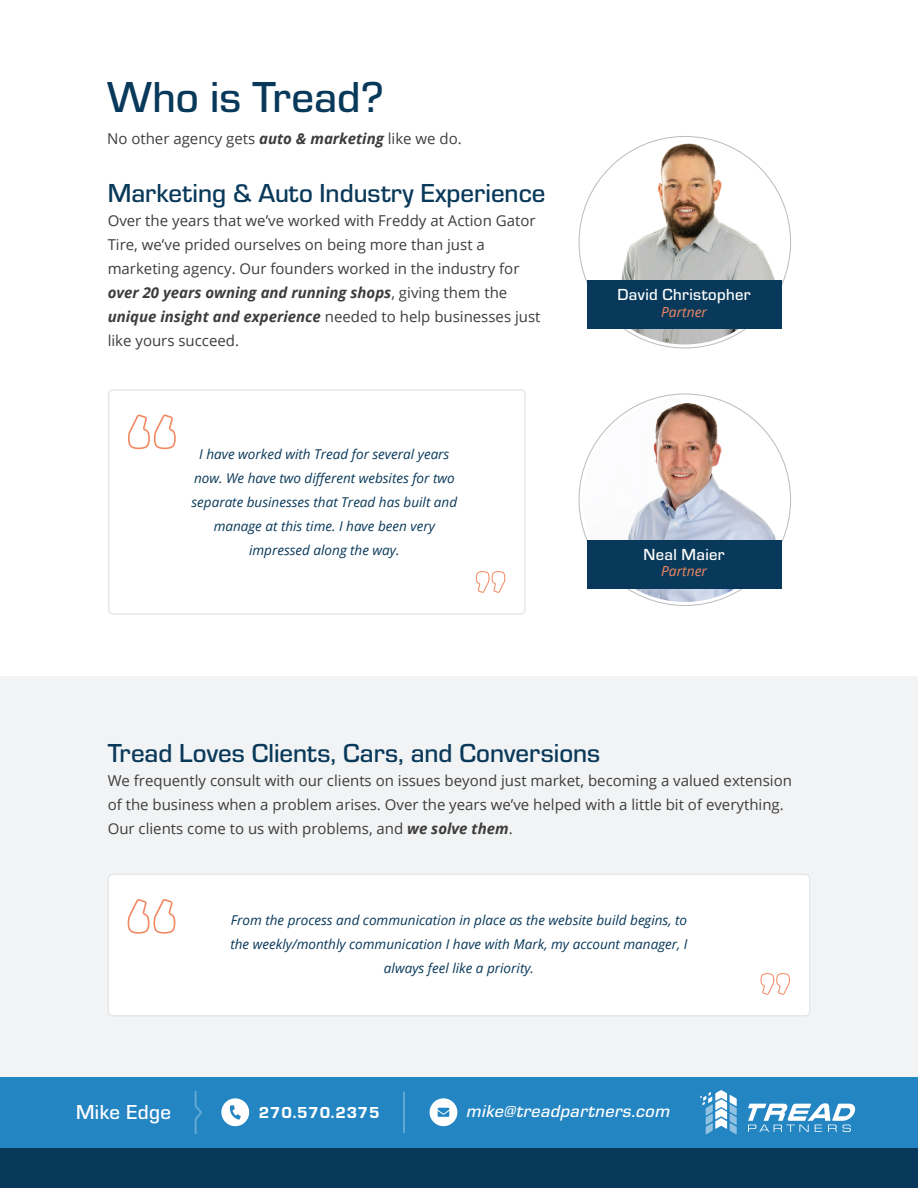
<style>
.page{position:relative;width:918px;height:1188px;background:#fff}
.page>*{position:absolute;margin:0;border:0;box-sizing:border-box;transform-origin:0 0}
.t1{font:500 45px "Eurostile";color:#09395a}
.t2{font:500 27px "Eurostile";color:#09395a}
.t3{font:500 21px "Eurostile";letter-spacing:.02em;color:#fff}
.t4{font:18px "Eurostile Med Ita";letter-spacing:.03em;color:#fff}
.t5{font:500 16.65px "Eurostile";letter-spacing:.02em;color:#fff}
.t6{font:16.5px "Eurostile Hea";letter-spacing:.05em;color:#fff}
.t7{font:15px/24px "Open Sans";color:#3d3d3c}
.t8{font:italic 13.8px "Open Sans";color:#f38760}
.t9{font:italic 13.5px/24px "Open Sans";color:#09395a;text-align:center}
.s1{font-weight:700;font-style:italic}
</style>
<div class="page">
<div style="left:0;top:1143px;width:918px;height:45px;background:#09395a"></div>
<div style="left:0;top:1077px;width:918px;height:70px;background:#2485c3"></div>
<svg style="left:195px;top:1091px;width:7px;height:43px"></svg>
<hr style="left:403px;top:1092px;width:2px;height:40px;background:#fff">
<div style="left:221px;top:1098px;width:28px;height:28px;background:#fff;border-radius:50%"></div>
<svg style="left:230px;top:1105px;width:11px;height:15px"></svg>
<div style="left:430px;top:1098px;width:27px;height:28px;background:#fff;border-radius:50%"></div>
<svg style="left:438px;top:1108px;width:11px;height:9px"></svg>
<div style="left:0;top:677px;width:918px;height:400px;background:#f2f3f4"></div>
<img style="left:583px;top:140px;width:204px;height:204px;border-radius:102px">
<div style="left:587px;top:280px;width:194px;height:49px;background:#09395a"></div>
<img style="left:583px;top:397px;width:204px;height:205px;border-radius:102px">
<div style="left:587px;top:540px;width:194px;height:49px;background:#09395a"></div>
<div style="left:108px;top:389px;width:418px;height:226px;border:2px solid #e6e7e9;border-radius:4px"></div>
<svg style="left:128px;top:415px;width:48px;height:34px"></svg>
<svg style="left:476px;top:571px;width:29px;height:22px"></svg>
<svg style="left:748px;top:1103px;width:107px;height:29px"></svg>
<svg style="left:700px;top:1090px;width:37px;height:44px"></svg>
<div style="left:108px;top:874px;width:702px;height:142px;background:#fff;border-radius:4px"></div>
<div style="left:108px;top:874px;width:702px;height:143px;border:2px solid #e6e7e9;border-radius:4px"></div>
<svg style="left:128px;top:899px;width:47px;height:35px"></svg>
<svg style="left:761px;top:973px;width:29px;height:22px"></svg>
<h1 class="t1" style="left:107px;top:67px;width:279px">Who is Tread?</h1>
<p class="t7" style="left:107px;top:126px;width:356px">No other agency gets <span class="s1">auto &amp; marketing</span> like we do.</p>
<h2 class="t2" style="left:108px;top:175px;width:439px">Marketing &amp; Auto Industry Experience</h2>
<p class="t7" style="left:108px;top:208px;width:434px">Over the years that we’ve worked with Freddy at Action Gator Tire, we’ve prided ourselves on being more than just a marketing agency. Our founders worked in the industry for <span class="s1">over 20 years owning and running shops</span>, giving them the <span class="s1">unique insight and experience</span> needed to help businesses just like yours succeed.</p>
<p class="t9" style="left:192px;top:441px;width:267px">I have worked with Tread for several years now. We have two different websites for two separate businesses that Tread has built and manage at this time. I have been very impressed along the way.</p>
<p class="t5" style="left:618px;top:283px;width:134px">David Christopher</p>
<p class="t8" style="left:661px;top:302px;width:47px">Partner</p>
<p class="t5" style="left:644px;top:543px;width:82px">Neal Maier</p>
<p class="t8" style="left:661px;top:562px;width:47px">Partner</p>
<h2 class="t2" style="left:108px;top:735px;width:494px">Tread Loves Clients, Cars, and Conversions</h2>
<p class="t7" style="left:108px;top:769px;width:686px">We frequently consult with our clients on issues beyond just market, becoming a valued extension of the business when a problem arises. Over the years we’ve helped with a little bit of everything.<br>Our clients come to us with problems, and <span class="s1">we solve them</span>.</p>
<p class="t9" style="left:230px;top:908px;width:459px">From the process and communication in place as the website build begins, to the weekly/monthly communication I have with Mark, my account manager, I always feel like a priority.</p>
<h3 class="t3" style="left:76px;top:1097px;width:97px">Mike Edge</h3>
<p class="t6" style="left:259px;top:1101px;width:122px">270.570.2375</p>
<p class="t4" style="left:467px;top:1098px;width:205px">mike@treadpartners.com</p>
</div>
